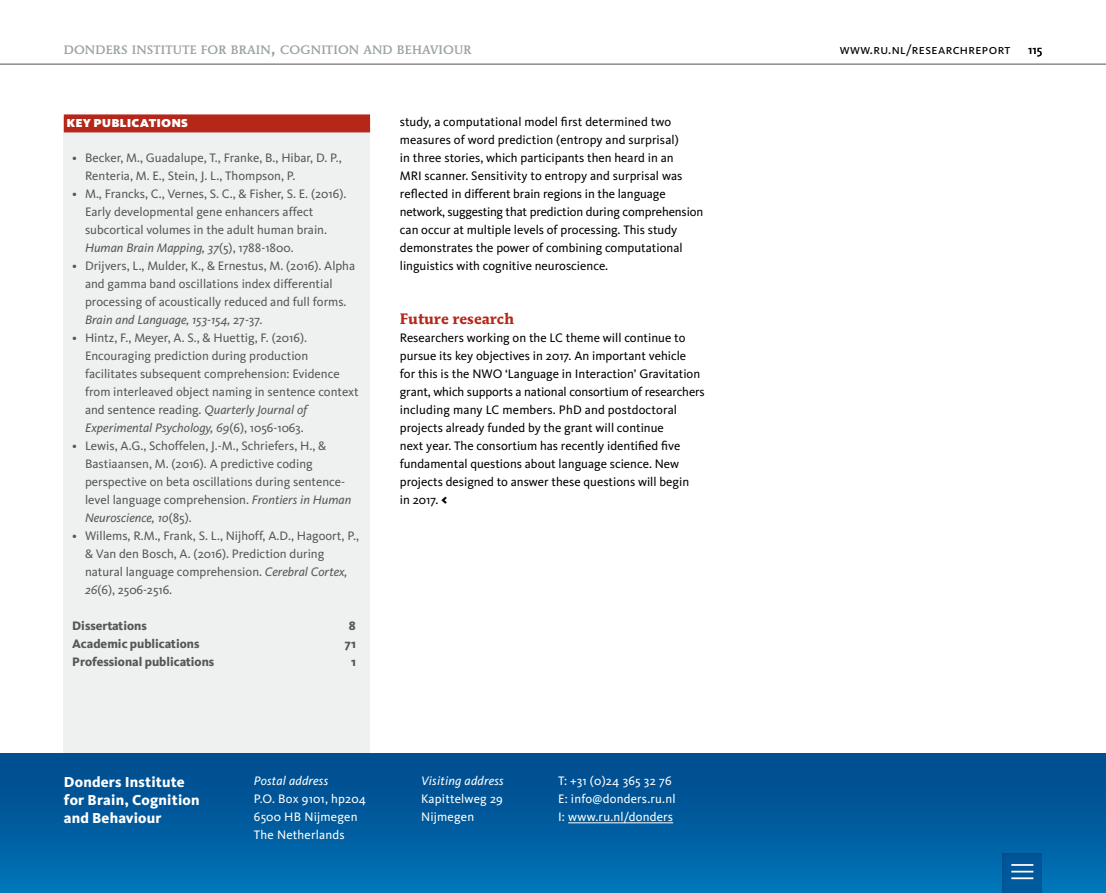
<style>
.page{position:relative;width:1106px;height:893px;background:#fff}
.page>*{position:absolute;margin:0;border:0;box-sizing:border-box;transform-origin:0 0}
.t1{font:800 15px/18px "Kievit";letter-spacing:.015em;color:#fff}
.t2{font:15px "Kievit Black SC";letter-spacing:.005em;color:#fff}
.t3{font:700 15px "Mendoza Rom ITC";color:#b52718}
.t4{font:13.5px "Kievit Book SC";letter-spacing:.03em;color:#000}
.t5{font:12.75px/18px "Kievit";color:#575756}
.t6{font:12.75px/18px "Kievit";color:#000}
.t7{font:12.75px/18px "Kievit";letter-spacing:.015em;color:#fff}
.t8{font:800 12.75px "Kievit";color:#575756}
.t9{font:italic 12.75px "Kievit";letter-spacing:.015em;color:#fff}
.t10{font:12.15px "Mendoza Rom ITC Medi OS";letter-spacing:.015em;color:#9aa39c}
.s1{font-size:17.25px}
.s2{font-family:"Kievit Black SC";font-size:15px}
.s3{font-style:italic}
</style>
<div class="page">
<div style="left:64px;top:117px;width:306px;height:639px;background:#eff1f0"></div>
<div style="left:64px;top:114px;width:306px;height:18px;background:#b52718"></div>
<div style="left:0;top:753px;width:1106px;height:140px;background:linear-gradient(to bottom,#00488a,#0074b6)"></div>
<hr style="left:568px;top:822px;width:105px;height:1px;background:#fff">
<hr style="left:0;top:64px;width:1106px;height:1px;background:#878787">
<div style="left:988px;top:845px;width:66px;height:48px;background:#000;opacity:.2"></div>
<hr style="left:1011px;top:864px;width:22px;height:2px;background:#fff">
<svg style="left:1011px;top:871px;width:22px;height:1px"></svg>
<hr style="left:1011px;top:877px;width:22px;height:2px;background:#fff">
<p class="t10" style="left:64px;top:42px;width:409px">DONDERS INSTITUTE FOR BRAIN<span class="s1">,</span> COGNITION AND BEHAVIOUR</p>
<p class="t4" style="left:839px;top:42px;width:172px">www.ru.nl/researchreport</p>
<p class="t6" style="left:1028px;top:41px;width:15px">115</p>
<p class="t2" style="left:66px;top:113px;width:123px">key publications</p>
<p class="t6" style="left:400px;top:113px;width:305px">study, a computational model first determined two measures of word prediction (entropy and surprisal)<br>in three stories, which participants then heard in an<br>MRI scanner. Sensitivity to entropy and surprisal was reflected in different brain regions in the language network, suggesting that prediction during comprehension can occur at multiple levels of processing. This study demonstrates the power of combining computational linguistics with cognitive neuroscience.</p>
<p class="t3" style="left:400px;top:309px;width:116px">Future research</p>
<p class="t6" style="left:400px;top:329px;width:306px">Researchers working on the LC theme will continue to pursue its key objectives in 2017. An important vehicle<br>for this is the NWO ‘Language in Interaction’ Gravitation grant, which supports a national consortium of researchers including many LC members. PhD and postdoctoral projects already funded by the grant will continue<br>next year. The consortium has recently identified five fundamental questions about language science. New projects designed to answer these questions will begin<br>in 2017. <span class="s2">&lt;</span></p>
<p class="t5" style="left:85px;top:149px;width:258px;text-indent:-13px">• Becker, M., Guadalupe, T., Franke, B., Hibar, D. P.,<br>Renteria, M. E., Stein, J. L., Thompson, P.</p>
<p class="t5" style="left:85px;top:185px;width:263px;text-indent:-13px">• M., Francks, C., Vernes, S. C., &amp; Fisher, S. E. (2016).<br>Early developmental gene enhancers affect subcortical volumes in the adult human brain.<br><span class="s3">Human Brain Mapping, 37</span>(5), 1788-1800.</p>
<p class="t5" style="left:85px;top:257px;width:272px;text-indent:-13px">• Drijvers, L., Mulder, K., &amp; Ernestus, M. (2016). Alpha and gamma band oscillations index differential processing of acoustically reduced and full forms.<br><span class="s3">Brain and Language, 153-154,</span> 27-37.</p>
<p class="t5" style="left:85px;top:329px;width:275px;text-indent:-13px">• Hintz, F., Meyer, A. S., &amp; Huettig, F. (2016).<br>Encouraging prediction during production facilitates subsequent comprehension: Evidence from interleaved object naming in sentence context and sentence reading. <span class="s3">Quarterly Journal of Experimental Psychology, 69</span>(6), 1056-1063.</p>
<p class="t5" style="left:85px;top:437px;width:268px;text-indent:-13px">• Lewis, A.G., Schoffelen, J.-M., Schriefers, H., &amp; Bastiaansen, M. (2016). A predictive coding perspective on beta oscillations during sentence&shy;level language comprehension. <span class="s3">Frontiers in Human Neuroscience, 10</span>(85).</p>
<p class="t5" style="left:85px;top:527px;width:275px;text-indent:-13px">• Willems, R.M., Frank, S. L., Nijhoff, A.D., Hagoort, P., &amp; Van den Bosch, A. (2016). Prediction during natural language comprehension. <span class="s3">Cerebral Cortex, 26</span>(6), 2506-2516.</p>
<p class="t8" style="left:72px;top:618px;width:76px">Dissertations</p>
<p class="t8" style="left:349px;top:618px;width:8px">8</p>
<p class="t8" style="left:72px;top:636px;width:129px">Academic publications</p>
<p class="t8" style="left:345px;top:636px;width:13px">71</p>
<p class="t8" style="left:72px;top:654px;width:143px">Professional publications</p>
<p class="t8" style="left:351px;top:654px;width:6px">1</p>
<p class="t1" style="left:64px;top:773px;width:137px">Donders Institute for Brain, Cognition and Behaviour</p>
<p class="t9" style="left:254px;top:773px;width:76px">Postal address</p>
<p class="t7" style="left:254px;top:790px;width:114px">P.O. Box 9101, hp204<br>6500 HB Nijmegen<br>The Netherlands</p>
<p class="t9" style="left:421px;top:773px;width:84px">Visiting address</p>
<p class="t7" style="left:421px;top:790px;width:83px">Kapittelweg 29<br>Nijmegen</p>
<p class="t7" style="left:558px;top:772px;width:119px">T: +31 (0)24 365 32 76<br>E: info@donders.ru.nl<br>I: www.ru.nl/donders</p>
</div>
